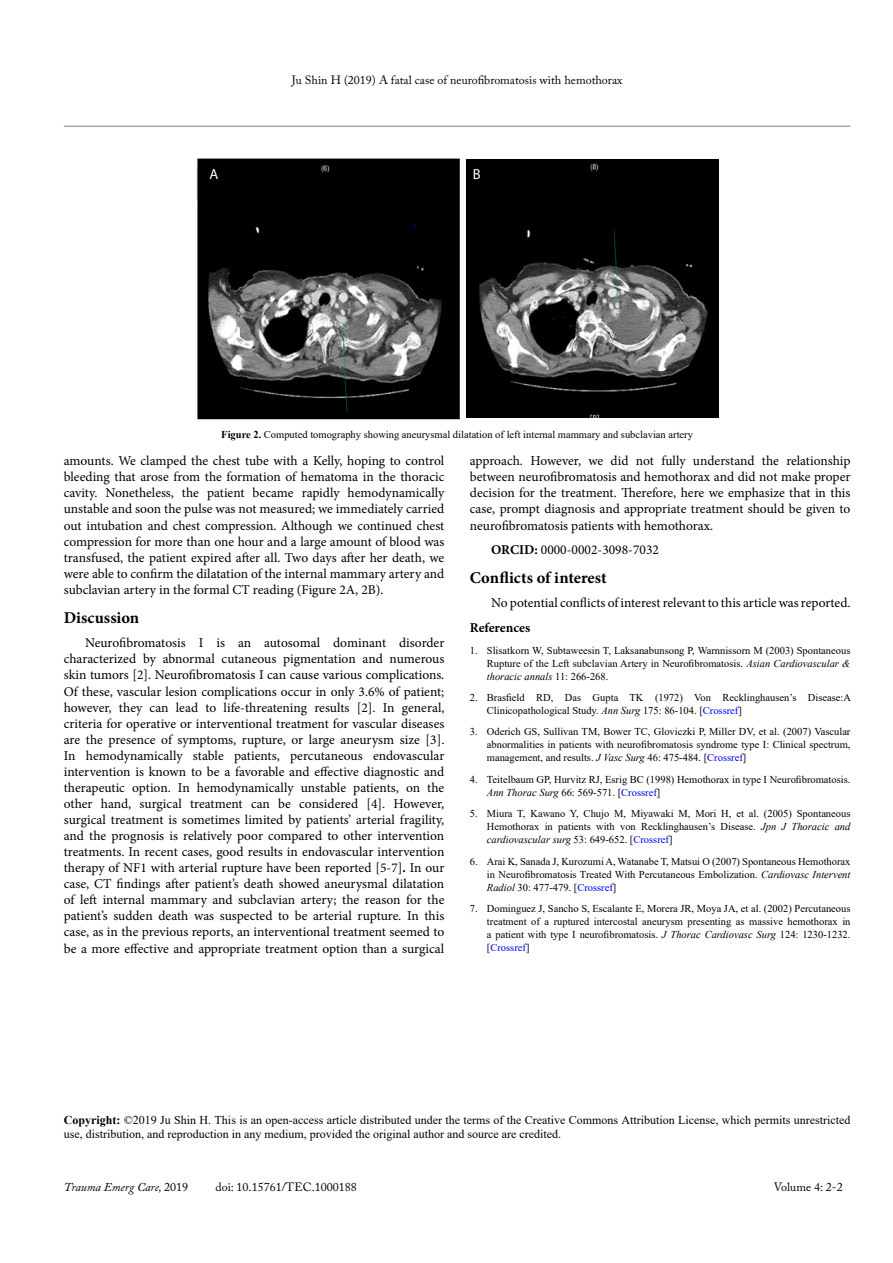
<style>
.page{position:relative;width:893px;height:1263px;background:#fff}
.page>*{position:absolute;margin:0;border:0;box-sizing:border-box;transform-origin:0 0}
.t1{font:700 16.5px "Minion Pro";color:#000}
.t2{font:14.55px "Myriad Pro";color:#fff}
.t3{font:13.5px/16px "Minion Pro";color:#000;text-align:justify}
.t4{font:700 13.5px "Minion Pro";letter-spacing:-.005em;color:#000}
.t5{font:12px/14.4px "Times New Roman";color:#000}
.t6{font:12px "Adobe Caslon Pro";color:#000}
.t7{font:italic 12px "Adobe Caslon Pro";color:#000}
.t8{font:10.5px/13px "Times New Roman";color:#000;text-align:justify}
.s1{font-weight:700}
.s2{font-style:italic}
.s3{color:#00f}
.s4{font-style:normal}
</style>
<div class="page">
<hr style="left:64px;top:126px;width:786px;height:1px;background:#808285">
<img style="left:196px;top:158px;width:264px;height:262px">
<img style="left:466px;top:160px;width:252px;height:257px">
<div style="left:466px;top:164px;width:56px;height:38px;background:#000"></div>
<div style="left:198px;top:166px;width:56px;height:38px;background:#000"></div>
<p class="t6" style="left:292px;top:73px;width:332px">Ju Shin H (2019) A fatal case of neurofibromatosis with hemothorax</p>
<p class="t2" style="left:209px;top:165px;width:10px">A</p>
<p class="t2" style="left:473px;top:165px;width:9px">B</p>
<p class="t8" style="left:221px;top:428px;width:473px"><span class="s1">Figure 2.</span> Computed tomography showing aneurysmal dilatation of left internal mammary and subclavian artery</p>
<p class="t3" style="left:470px;top:452px;width:382px">approach. However, we did not fully understand the relationship between neurofibromatosis and hemothorax and did not make proper decision for the treatment. Therefore, here we emphasize that in this case, prompt diagnosis and appropriate treatment should be given to neurofibromatosis patients with hemothorax.</p>
<p class="t3" style="left:491px;top:542px;width:169px"><span class="s1">ORCID:</span> 0000-0002-3098-7032</p>
<p class="t1" style="left:470px;top:566px;width:138px">Conflicts of interest</p>
<p class="t3" style="left:491px;top:595px;width:361px">No potential conflicts of interest relevant to this article was reported.</p>
<p class="t4" style="left:470px;top:618px;width:62px">References</p>
<p class="t8" style="left:487px;top:643px;width:365px;text-indent:-17px">1. Slisatkorn W, Subtaweesin T, Laksanabunsong P, Warnnissorn M (2003) Spontaneous Rupture of the Left subclavian Artery in Neurofibromatosis. <span class="s2">Asian Cardiovascular &amp; thoracic annals</span> 11: 266-268.</p>
<p class="t8" style="left:487px;top:691px;width:366px;text-indent:-17px">2. Brasfield RD, Das Gupta TK (1972) Von Recklinghausen’s Disease:A<br>Clinicopathological Study. <span class="s2">Ann Surg</span> 175: 86-104. [<span class="s3">Crossref</span>]</p>
<p class="t8" style="left:487px;top:725px;width:365px;text-indent:-17px">3. Oderich GS, Sullivan TM, Bower TC, Gloviczki P, Miller DV, et al. (2007) Vascular abnormalities in patients with neurofibromatosis syndrome type I: Clinical spectrum, management, and results. <span class="s2">J Vasc Surg</span> 46: 475-484. [<span class="s3">Crossref</span>]</p>
<p class="t8" style="left:487px;top:772px;width:365px;text-indent:-17px">4. Teitelbaum GP, Hurvitz RJ, Esrig BC (1998) Hemothorax in type I Neurofibromatosis.<br><span class="s2">Ann Thorac Surg</span> 66: 569-571. [<span class="s3">Crossref</span>]</p>
<p class="t8" style="left:487px;top:807px;width:365px;text-indent:-17px">5. Miura T, Kawano Y, Chujo M, Miyawaki M, Mori H, et al. (2005) Spontaneous Hemothorax in patients with von Recklinghausen’s Disease. <span class="s2">Jpn J Thoracic and cardiovascular surg</span> 53: 649-652. [<span class="s3">Crossref</span>]</p>
<p class="t8" style="left:487px;top:854px;width:365px;text-indent:-17px">6. Arai K, Sanada J, Kurozumi A, Watanabe T, Matsui O (2007) Spontaneous Hemothorax in Neurofibromatosis Treated With Percutaneous Embolization. <span class="s2">Cardiovasc Intervent Radiol</span> 30: 477-479. [<span class="s3">Crossref</span>]</p>
<p class="t8" style="left:487px;top:902px;width:365px;text-indent:-17px">7. Dominguez J, Sancho S, Escalante E, Morera JR, Moya JA, et al. (2002) Percutaneous treatment of a ruptured intercostal aneurysm presenting as massive hemothorax in a patient with type I neurofibromatosis. <span class="s2">J Thorac Cardiovasc Surg</span> 124: 1230-1232. [<span class="s3">Crossref</span>]</p>
<p class="t3" style="left:64px;top:452px;width:382px">amounts. We clamped the chest tube with a Kelly, hoping to control bleeding that arose from the formation of hematoma in the thoracic cavity. Nonetheless, the patient became rapidly hemodynamically unstable and soon the pulse was not measured; we immediately carried out intubation and chest compression. Although we continued chest compression for more than one hour and a large amount of blood was transfused, the patient expired after all. Two days after her death, we were able to confirm the dilatation of the internal mammary artery and subclavian artery in the formal CT reading (Figure 2A, 2B).</p>
<p class="t1" style="left:64px;top:606px;width:77px">Discussion</p>
<p class="t3" style="left:64px;top:635px;width:382px;text-indent:21px">Neurofibromatosis I is an autosomal dominant disorder characterized by abnormal cutaneous pigmentation and numerous skin tumors [2]. Neurofibromatosis I can cause various complications.<br>Of these, vascular lesion complications occur in only 3.6% of patient; however, they can lead to life-threatening results [2]. In general, criteria for operative or interventional treatment for vascular diseases are the presence of symptoms, rupture, or large aneurysm size [3].<br>In hemodynamically stable patients, percutaneous endovascular intervention is known to be a favorable and effective diagnostic and therapeutic option. In hemodynamically unstable patients, on the other hand, surgical treatment can be considered [4]. However, surgical treatment is sometimes limited by patients’ arterial fragility, and the prognosis is relatively poor compared to other intervention treatments. In recent cases, good results in endovascular intervention therapy of NF1 with arterial rupture have been reported [5-7]<span class="s1">.</span> In our case, CT findings after patient’s death showed aneurysmal dilatation of left internal mammary and subclavian artery; the reason for the patient’s sudden death was suspected to be arterial rupture. In this case, as in the previous reports, an interventional treatment seemed to be a more effective and appropriate treatment option than a surgical</p>
<p class="t5" style="left:64px;top:1112px;width:788px"><span class="s1">Copyright:</span> ©2019 Ju Shin H. This is an open-access article distributed under the terms of the Creative Commons Attribution License, which permits unrestricted use, distribution, and reproduction in any medium, provided the original author and source are credited.</p>
<p class="t7" style="left:64px;top:1180px;width:126px">Trauma Emerg Care, <span class="s4">2019</span></p>
<p class="t6" style="left:215px;top:1180px;width:143px">doi: 10.15761/TEC.1000188</p>
<p class="t6" style="left:774px;top:1180px;width:71px">Volume 4: 2-2</p>
</div>
